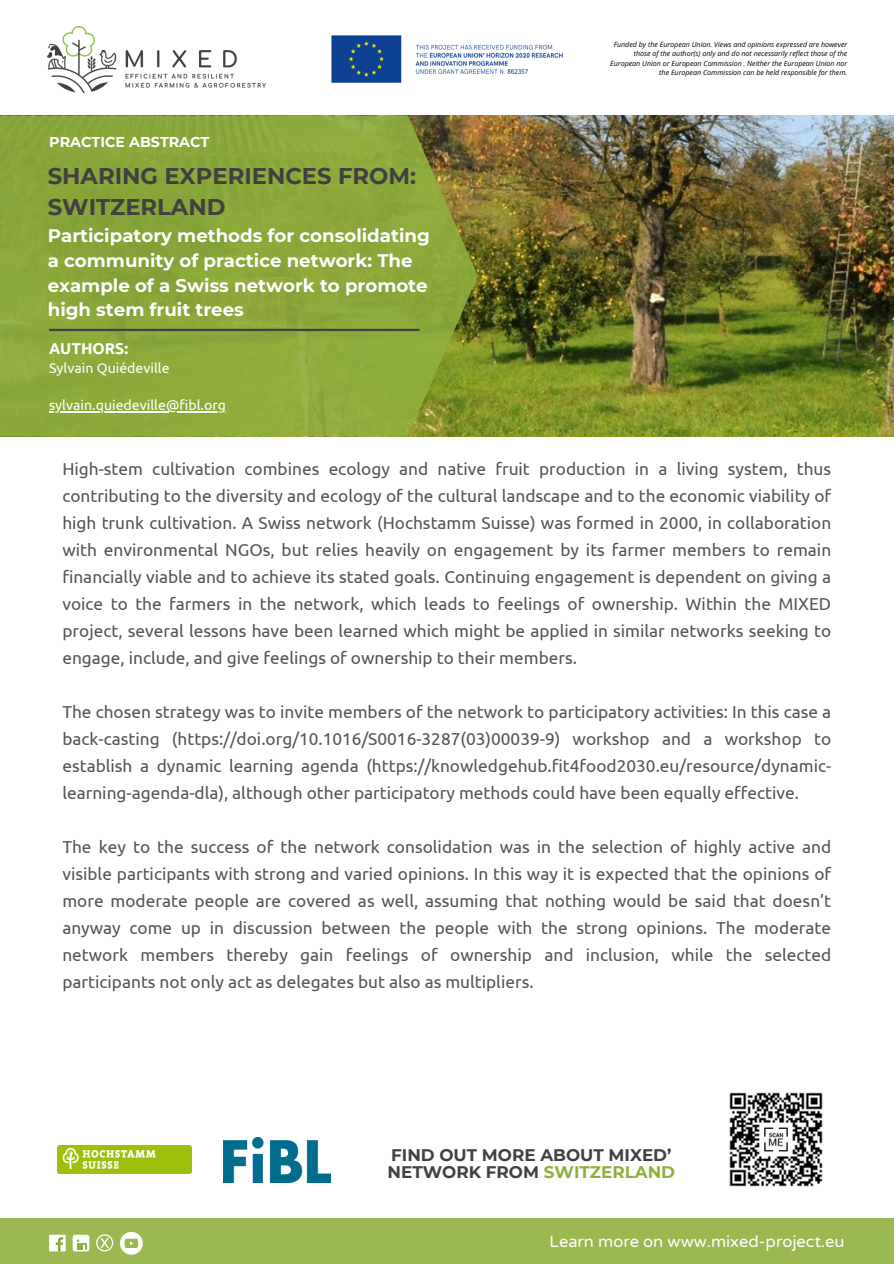
<style>
.page{position:relative;width:894px;height:1264px;background:#fff}
.page>*{position:absolute;margin:0;border:0;box-sizing:border-box;transform-origin:0 0}
.t1{font:700 22.65px/31.5px "Montserrat";color:#414042}
.t2{font:700 18.15px/24.8px "Montserrat";color:#fff}
.t3{font:17.25px/27px "Ubuntu";color:#535655;text-align:justify}
.t4{font:700 16.8px/16.8px "Montserrat";color:#414042}
.t5{font:16.5px "Varela Round";color:#fff}
.t6{font:700 15.6px "Ubuntu";color:#fff}
.t7{font:700 14.25px "Montserrat";color:#fff}
.t8{font:14.1px "Ubuntu";color:#fff}
.t9{font:italic 7.05px/9.4px "Open Sans";color:#000;text-align:right}
.s1{color:#90b03e}
</style>
<div class="page">
<img style="left:477px;top:115px;width:416px;height:321px">
<svg style="left:0;top:115px;width:477px;height:321px;fill:#8ca83b"></svg>
<hr style="left:49px;top:329px;width:370px;height:2px;background:#414042">
<img style="left:48px;top:27px;width:217px;height:66px">
<img style="left:331px;top:35px;width:231px;height:48px">
<div style="left:0;top:1217px;width:893px;height:46px;background:#9bb851"></div>
<div style="left:49px;top:1234px;width:17px;height:17px;background:#fff"></div>
<svg style="left:56px;top:1237px;width:7px;height:14px"></svg>
<svg style="left:96px;top:1234px;width:17px;height:17px"></svg>
<div style="left:73px;top:1234px;width:16px;height:17px;background:#fff;border-radius:3px"></div>
<svg style="left:77px;top:1239px;width:10px;height:10px"></svg>
<svg style="left:120px;top:1231px;width:22px;height:23px"></svg>
<img style="left:57px;top:1145px;width:134px;height:28px">
<img style="left:223px;top:1137px;width:107px;height:45px">
<img style="left:729px;top:1092px;width:94px;height:95px">
<hr style="left:49px;top:411px;width:177px;height:1px;background:#fff">
<h1 class="t7" style="left:49px;top:133px;width:162px">PRACTICE ABSTRACT</h1>
<h1 class="t1" style="left:48px;top:160px;width:369px">SHARING EXPERIENCES FROM:<br>SWITZERLAND</h1>
<p class="t2" style="left:48px;top:223px;width:383px">Participatory methods for consolidating a community of practice network: The example of a Swiss network to promote high stem fruit trees</p>
<p class="t6" style="left:49px;top:339px;width:81px">AUTHORS:</p>
<p class="t8" style="left:49px;top:359px;width:122px">Sylvain Quiédeville</p>
<p class="t8" style="left:49px;top:397px;width:178px">sylvain.quiedeville@fibl.org</p>
<h3 class="t9" style="left:610px;top:40px;width:239px">Funded by the European Union. Views and opinions expressed are however those of the author(s) only and do not necessarily reflect those of the European Union or European Commission . Neither the European Union nor the European Commission can be held responsible for them.</h3>
<p class="t3" style="left:62px;top:455px;width:770px">High-stem cultivation combines ecology and native fruit production in a living system, thus contributing to the diversity and ecology of the cultural landscape and to the economic viability of high trunk cultivation. A Swiss network (Hochstamm Suisse) was formed in 2000, in collaboration with environmental NGOs, but relies heavily on engagement by its farmer members to remain financially viable and to achieve its stated goals. Continuing engagement is dependent on giving a voice to the farmers in the network, which leads to feelings of ownership. Within the MIXED project, several lessons have been learned which might be applied in similar networks seeking to engage, include, and give feelings of ownership to their members.</p>
<h4 class="t3" style="left:62px;top:698px;width:770px">The chosen strategy was to invite members of the network to participatory activities: In this case a back-casting (https://doi.org/10.1016/S0016-3287(03)00039-9) workshop and a workshop to establish a dynamic learning agenda (https://knowledgehub.fit4food2030.eu/resource/dynamic&shy;learning-agenda-dla), although other participatory methods could have been equally effective.</h4>
<h5 class="t3" style="left:62px;top:833px;width:770px">The key to the success of the network consolidation was in the selection of highly active and visible participants with strong and varied opinions. In this way it is expected that the opinions of more moderate people are covered as well, assuming that nothing would be said that doesn’t anyway come up in discussion between the people with the strong opinions. The moderate network members thereby gain feelings of ownership and inclusion, while the selected participants not only act as delegates but also as multipliers.</h5>
<p class="t4" style="left:387px;top:1146px;width:289px">FIND OUT MORE ABOUT MIXED’<br>NETWORK FROM <span class="s1">SWITZERLAND</span></p>
<p class="t5" style="left:549px;top:1231px;width:296px">Learn more on www.mixed-project.eu</p>
</div>
